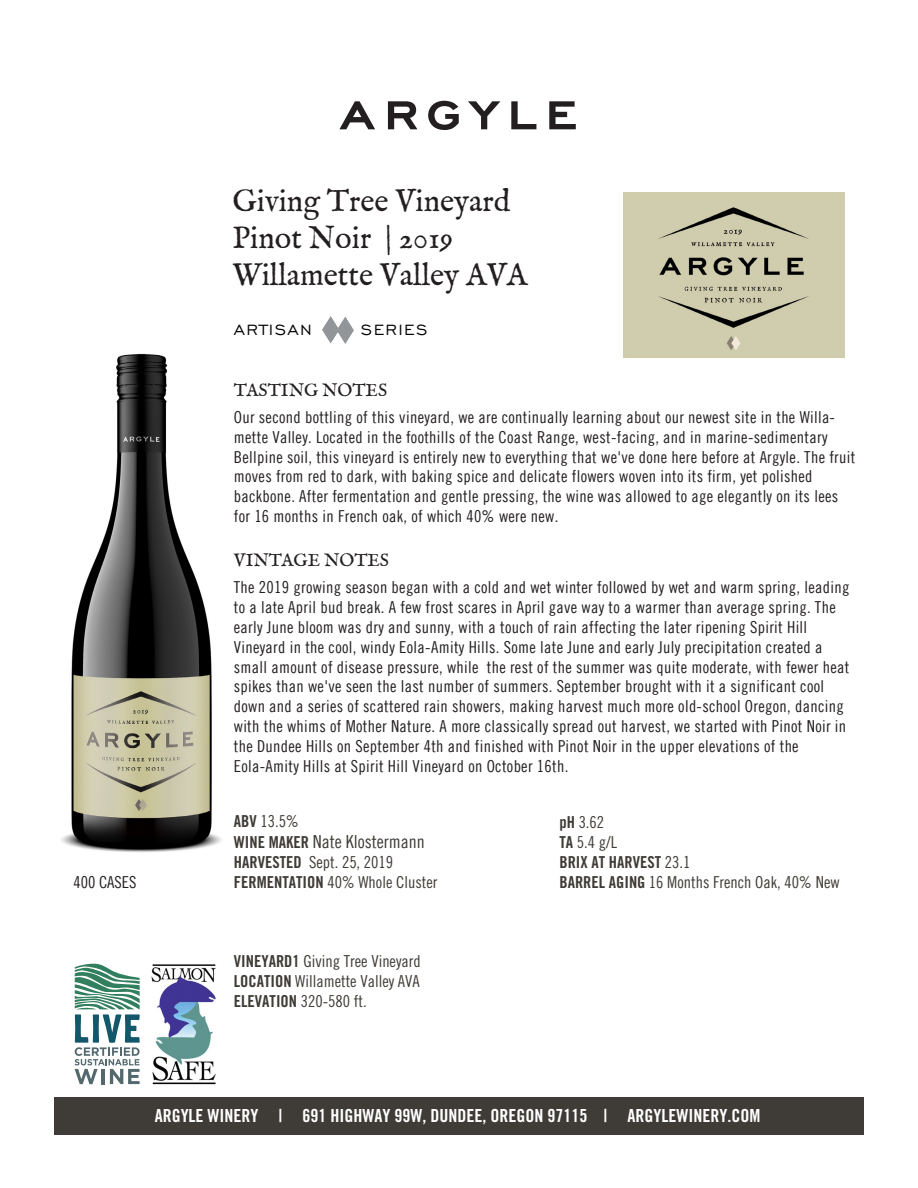
<style>
.page{position:relative;width:918px;height:1188px;background:#fff}
.page>*{position:absolute;margin:0;border:0;box-sizing:border-box;transform-origin:0 0}
.t1{font:31.5px/36.9px "IM FELL English Roman";color:#231f20}
.t2{font:19.05px "Engravers Gothic BT";letter-spacing:.075em;color:#050604}
.t3{font:18px "Trade Gothic Bold Cond Twenty";color:#fff}
.t4{font:18px "Trade Gothic Cond Eighteen";color:#3f3b36}
.t5{font:18px "IM FELL English Roman";color:#231f20}
.t6{font:18px "IM FELL English SC";color:#231f20}
.t7{font:16.5px/19.8px "Trade Gothic Cond Eighteen";letter-spacing:.02em;color:#231f20}
.t8{font:16.5px/19.8px "Trade Gothic Cond Eighteen";color:#3f3b36}
.t9{font:16.5px "Trade Gothic Bold Cond Twenty";color:#3f3b36}
.t10{font:16.5px "Trade Gothic Cond Eighteen";color:#231f20}
.s1{font-family:"Trade Gothic Bold Cond Twenty"}
.s2{font-family:"Trade Gothic Bold Cond Twenty";font-size:16.5px}
.s3{font-family:"Trade Gothic Cond Eighteen"}
</style>
<div class="page">
<img style="left:61px;top:353px;width:161px;height:499px">
<img style="left:624px;top:192px;width:221px;height:166px">
<div style="left:54px;top:1097px;width:809px;height:38px;background:#3f3b36"></div>
<svg style="left:75px;top:964px;width:65px;height:120px"></svg>
<img style="left:151px;top:964px;width:65px;height:121px">
<svg style="left:339px;top:101px;width:36px;height:28px"></svg>
<svg style="left:388px;top:101px;width:29px;height:28px"></svg>
<svg style="left:428px;top:101px;width:31px;height:29px"></svg>
<svg style="left:468px;top:101px;width:32px;height:28px"></svg>
<svg style="left:511px;top:101px;width:25px;height:28px"></svg>
<svg style="left:549px;top:101px;width:27px;height:28px"></svg>
<img style="left:323px;top:317px;width:30px;height:27px">
<p class="t10" style="left:73px;top:872px;width:65px">400 CASES</p>
<h1 class="t1" style="left:232px;top:183px;width:297px">Giving Tree Vineyard<br>Pinot Noir | 2019<br>Willamette Valley AVA</h1>
<p class="t2" style="left:234px;top:319px;width:80px">ARTISAN</p>
<p class="t2" style="left:361px;top:319px;width:68px">SERIES</p>
<p class="t5" style="left:234px;top:380px;width:155px">TASTING NOTES</p>
<p class="t7" style="left:234px;top:407px;width:623px">Our second bottling of this vineyard, we are continually learning about our newest site in the Willa&shy;mette Valley. Located in the foothills of the Coast Range, west-facing, and in marine-sedimentary Bellpine soil, this vineyard is entirely new to everything that we've done here before at Argyle. The fruit moves from red to dark, with baking spice and delicate flowers woven into its firm, yet polished backbone. After fermentation and gentle pressing, the wine was allowed to age elegantly on its lees for 16 months in French oak, of which 40% were new.</p>
<p class="t6" style="left:234px;top:550px;width:157px">VINTAGE NOTES</p>
<p class="t7" style="left:234px;top:578px;width:617px">The 2019 growing season began with a cold and wet winter followed by wet and warm spring, leading to a late April bud break. A few frost scares in April gave way to a warmer than average spring. The early June bloom was dry and sunny, with a touch of rain affecting the later ripening Spirit Hill Vineyard in the cool, windy Eola-Amity Hills. Some late June and early July precipitation created a small amount of disease pressure, while the rest of the summer was quite moderate, with fewer heat spikes than we've seen the last number of summers. September brought with it a significant cool down and a series of scattered rain showers, making harvest much more old-school Oregon, dancing with the whims of Mother Nature. A more classically spread out harvest, we started with Pinot Noir in the Dundee Hills on September 4th and finished with Pinot Noir in the upper elevations of the Eola-Amity Hills at Spirit Hill Vineyard on October 16th.</p>
<p class="t8" style="left:234px;top:811px;width:67px"><span class="s1">ABV</span> 13.5%</p>
<p class="t4" style="left:234px;top:831px;width:193px"><span class="s2">WINE MAKER</span> Nate Klostermann</p>
<p class="t8" style="left:234px;top:852px;width:205px"><span class="s1">HARVESTED</span> Sept. 25, 2019<br><span class="s1">FERMENTATION</span> 40% Whole Cluster</p>
<p class="t8" style="left:234px;top:951px;width:188px;text-align:justify"><span class="s1">VINEYARD1</span> Giving Tree Vineyard <span class="s1">LOCATION</span> Willamette Valley AVA <span class="s1">ELEVATION</span> 320-580 ft.</p>
<p class="t8" style="left:559px;top:812px;width:59px"><span class="s1">pH</span> 3.62<br><span class="s1">TA</span> 5.4 g/L</p>
<p class="t9" style="left:559px;top:852px;width:133px">BRIX AT HARVEST <span class="s3">23.1</span></p>
<p class="t8" style="left:559px;top:872px;width:282px"><span class="s1">BARREL AGING</span> 16 Months French Oak, 40% New</p>
<p class="t3" style="left:155px;top:1105px;width:607px">ARGYLE WINERY | 691 HIGHWAY 99W, DUNDEE, OREGON 97115 | ARGYLEWINERY.COM</p>
</div>
